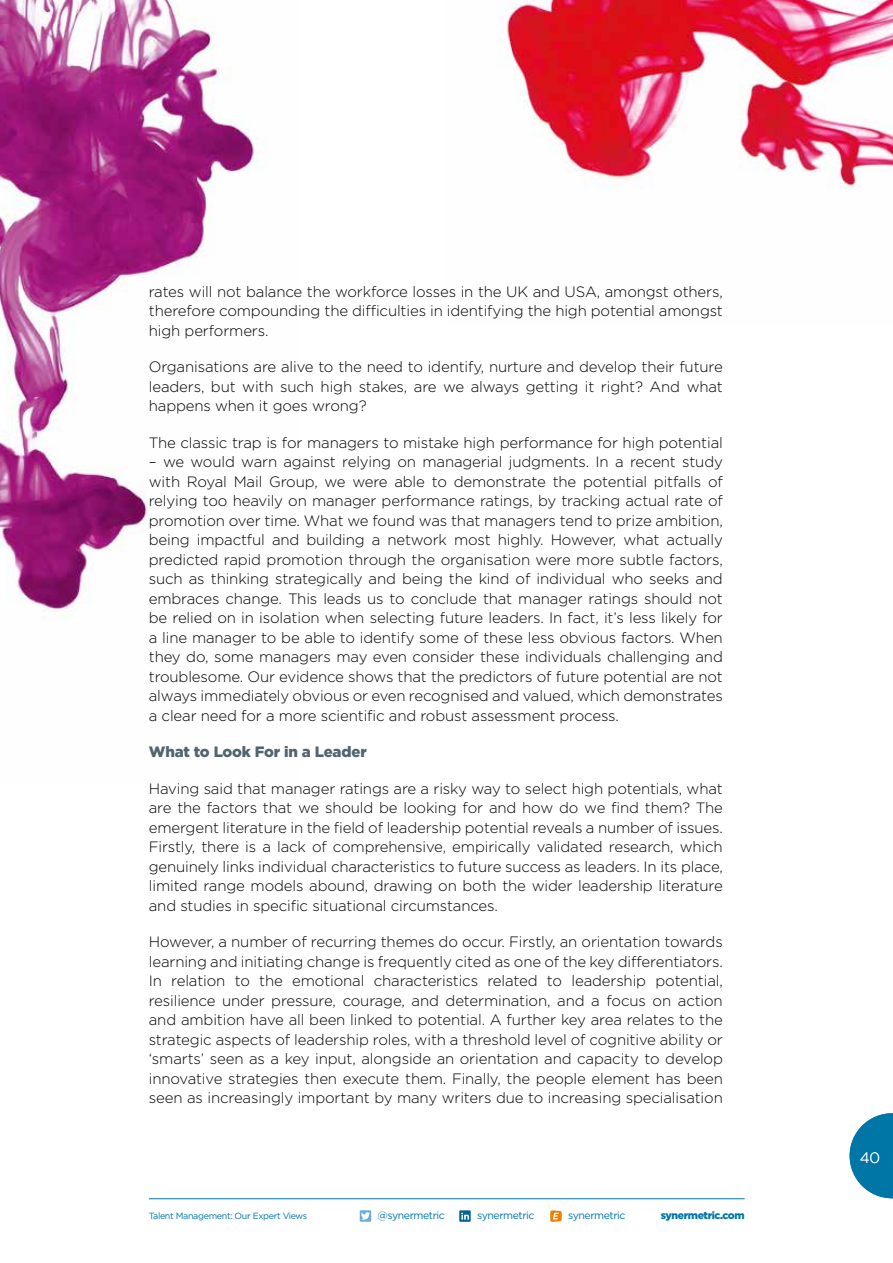
<style>
.page{position:relative;width:893px;height:1263px;background:#fff}
.page>*{position:absolute;margin:0;border:0;box-sizing:border-box;transform-origin:0 0}
.t1{font:300 15px/19.5px "Gotham HTF";letter-spacing:-.01em;color:#000;text-align:justify}
.t2{font:900 15px "Gotham HTF";letter-spacing:-.01em;color:#52646d}
.t3{font:300 15px "Gotham HTF";color:#fff}
.t4{font:10.5px "Gotham";letter-spacing:-.04em;color:#0076a7}
.t5{font:900 10.5px "Gotham HTF";letter-spacing:-.04em;color:#0076a7}
.t6{font:9px "Gotham";letter-spacing:-.04em;color:#0076a7}
</style>
<div class="page">
<svg style="left:850px;top:1113px;width:43px;height:85px"></svg>
<hr style="left:149px;top:1198px;width:596px;height:1px;background:#0076a7">
<svg style="left:360px;top:1210px;width:11px;height:12px"></svg>
<svg style="left:459px;top:1210px;width:12px;height:12px"></svg>
<svg style="left:550px;top:1210px;width:12px;height:12px"></svg>
<img style="left:506px;top:0;width:387px;height:189px">
<img style="left:0;top:0;width:266px;height:621px">
<p class="t1" style="left:149px;top:281px;width:576px">rates will not balance the workforce losses in the UK and USA, amongst others, therefore compounding the difficulties in identifying the high potential amongst high performers.</p>
<p class="t1" style="left:149px;top:357px;width:576px">Organisations are alive to the need to identify, nurture and develop their future leaders, but with such high stakes, are we always getting it right? And what happens when it goes wrong?</p>
<p class="t1" style="left:149px;top:432px;width:575px">The classic trap is for managers to mistake high performance for high potential</p>
<p class="t1" style="left:149px;top:452px;width:576px">– we would warn against relying on managerial judgments. In a recent study with Royal Mail Group, we were able to demonstrate the potential pitfalls of relying too heavily on manager performance ratings, by tracking actual rate of promotion over time. What we found was that managers tend to prize ambition, being impactful and building a network most highly. However, what actually predicted rapid promotion through the organisation were more subtle factors, such as thinking strategically and being the kind of individual who seeks and embraces change. This leads us to conclude that manager ratings should not be relied on in isolation when selecting future leaders. In fact, it’s less likely for a line manager to be able to identify some of these less obvious factors. When they do, some managers may even consider these individuals challenging and troublesome. Our evidence shows that the predictors of future potential are not always immediately obvious or even recognised and valued, which demonstrates a clear need for a more scientific and robust assessment process.</p>
<p class="t2" style="left:149px;top:743px;width:219px">What to Look For in a Leader</p>
<p class="t1" style="left:149px;top:778px;width:576px">Having said that manager ratings are a risky way to select high potentials, what are the factors that we should be looking for and how do we find them? The emergent literature in the field of leadership potential reveals a number of issues.<br>Firstly, there is a lack of comprehensive, empirically validated research, which genuinely links individual characteristics to future success as leaders. In its place, limited range models abound, drawing on both the wider leadership literature and studies in specific situational circumstances.</p>
<p class="t1" style="left:149px;top:932px;width:576px">However, a number of recurring themes do occur. Firstly, an orientation towards learning and initiating change is frequently cited as one of the key differentiators.<br>In relation to the emotional characteristics related to leadership potential, resilience under pressure, courage, and determination, and a focus on action and ambition have all been linked to potential. A further key area relates to the strategic aspects of leadership roles, with a threshold level of cognitive ability or ‘smarts’ seen as a key input, alongside an orientation and capacity to develop innovative strategies then execute them. Finally, the people element has been seen as increasingly important by many writers due to increasing specialisation</p>
<p class="t6" style="left:149px;top:1211px;width:160px">Talent Management: Our Expert Views</p>
<p class="t4" style="left:378px;top:1210px;width:69px">@synermetric</p>
<p class="t4" style="left:477px;top:1209px;width:59px">synermetric</p>
<p class="t4" style="left:568px;top:1209px;width:59px">synermetric</p>
<p class="t5" style="left:661px;top:1209px;width:85px">synermetric.com</p>
<p class="t3" style="left:860px;top:1149px;width:22px">40</p>
</div>
